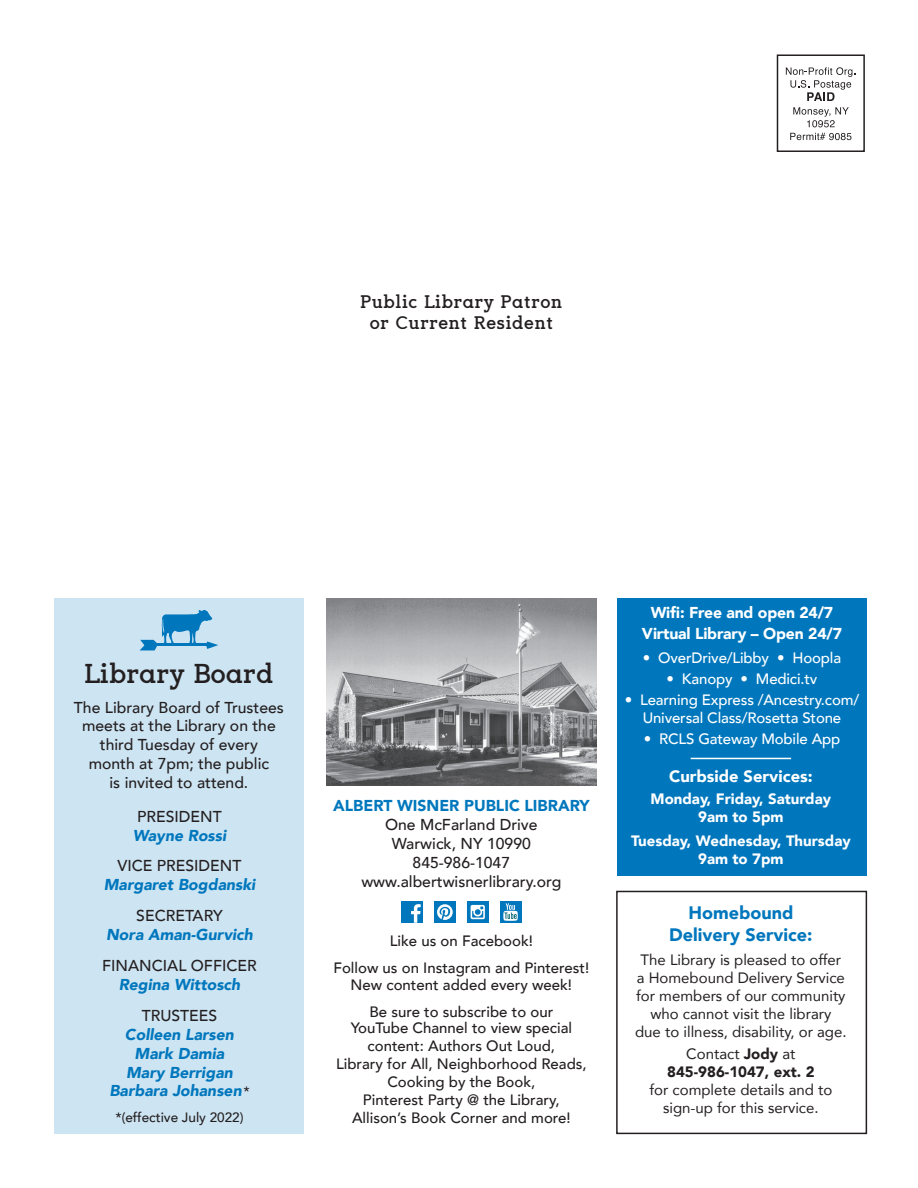
<style>
.page{position:relative;width:918px;height:1188px;background:#fff}
.page>*{position:absolute;margin:0;border:0;box-sizing:border-box;transform-origin:0 0}
.t1{font:700 27px "Sugarcubes";letter-spacing:-.025em;color:#231f20}
.t2{font:700 18px/21.6px "Sugarcubes";color:#231f20;text-align:center}
.t3{font:900 18px/21.6px "Avenir";color:#0077bd;text-align:center}
.t4{font:900 16.5px "Avenir";color:#fff}
.t5{font:500 15.75px/18.9px "Avenir";color:#231f20;text-align:center}
.t6{font:italic 900 15.75px/18.9px "Avenir";color:#0077bd;text-align:center}
.t7{font:900 15.75px/21px "Avenir";letter-spacing:-.01em;color:#fff;text-align:center}
.t8{font:900 15.75px "Avenir";color:#0077bd}
.t9{font:500 15px/18px "Avenir";color:#231f20;text-align:center}
.t10{font:15px/18px "Avenir";color:#231f20;text-align:center}
.t11{font:500 15px/18px "Avenir";letter-spacing:-.01em;color:#fff;text-align:center}
.t12{font:900 15px/18px "Avenir";color:#fff;text-align:center}
.t13{font:900 15px/18px "Avenir";color:#231f20;text-align:center}
.t14{font:500 13.5px "Avenir";color:#231f20}
.s1{font-weight:500;font-style:normal;font-size:13.5px;color:#231f20}
.s2{font-weight:400}
</style>
<div class="page">
<div style="left:54px;top:598px;width:250px;height:535px;background:#cde4f2"></div>
<div style="left:617px;top:598px;width:249px;height:277px;background:#0077bd"></div>
<svg style="left:786px;top:67px;width:69px;height:34px"></svg>
<svg style="left:793px;top:107px;width:56px;height:20px"></svg>
<svg style="left:790px;top:133px;width:61px;height:7px"></svg>
<div style="left:777px;top:54px;width:88px;height:98px;border:2px solid #231f20"></div>
<img style="left:327px;top:599px;width:269px;height:187px">
<svg style="left:467px;top:901px;width:22px;height:22px"></svg>
<div style="left:401px;top:901px;width:22px;height:22px;background:#0077bd"></div>
<svg style="left:411px;top:904px;width:10px;height:19px"></svg>
<div style="left:500px;top:901px;width:21px;height:22px;background:#0077bd"></div>
<svg style="left:503px;top:903px;width:15px;height:18px"></svg>
<div style="left:434px;top:901px;width:22px;height:22px;background:#0077bd"></div>
<svg style="left:437px;top:904px;width:16px;height:16px"></svg>
<svg style="left:140px;top:610px;width:78px;height:40px"></svg>
<div style="left:616px;top:891px;width:251px;height:243px;border:2px solid #231f20"></div>
<hr style="left:691px;top:758px;width:100px;height:1px;background:#fff">
<p class="t2" style="left:360px;top:291px;width:204px">Public Library Patron or Current Resident</p>
<h1 class="t1" style="left:84px;top:657px;width:191px">Library Board</h1>
<p class="t5" style="left:74px;top:697px;width:212px">The Library Board of Trustees meets at the Library on the third Tuesday of every<br>month at 7pm; the public<br>is invited to attend.</p>
<p class="t5" style="left:137px;top:806px;width:86px">PRESIDENT</p>
<p class="t6" style="left:133px;top:825px;width:95px">Wayne Rossi</p>
<p class="t5" style="left:118px;top:856px;width:125px">VICE PRESIDENT</p>
<p class="t6" style="left:104px;top:875px;width:153px">Margaret Bogdanski</p>
<p class="t5" style="left:136px;top:905px;width:88px">SECRETARY</p>
<p class="t6" style="left:106px;top:925px;width:148px">Nora Aman-Gurvich</p>
<p class="t5" style="left:102px;top:955px;width:156px">FINANCIAL OFFICER</p>
<p class="t6" style="left:119px;top:975px;width:123px">Regina Wittosch</p>
<p class="t5" style="left:142px;top:1005px;width:77px">TRUSTEES</p>
<p class="t6" style="left:109px;top:1025px;width:142px">Colleen Larsen<br>Mark Damia<br>Mary Berrigan<br>Barbara Johansen<span class="s1">*</span></p>
<p class="t14" style="left:115px;top:1106px;width:130px">*(effective July 2022)</p>
<p class="t8" style="left:333px;top:792px;width:258px">ALBERT WISNER PUBLIC LIBRARY</p>
<p class="t5" style="left:361px;top:814px;width:202px">One McFarland Drive<br>Warwick, NY 10990<br>845-986-1047 www.albertwisnerlibrary.org</p>
<p class="t9" style="left:333px;top:927px;width:257px;line-height:27px">Like us on Facebook!<br>Follow us on Instagram and Pinterest!</p>
<p class="t9" style="left:351px;top:970px;width:223px;line-height:27px">New content added every week!<br>Be sure to subscribe to our</p>
<p class="t9" style="left:336px;top:1018px;width:252px">YouTube Channel to view special content: Authors Out Loud,<br>Library for All, Neighborhood Reads,<br>Cooking by the Book,<br>Pinterest Party @ the Library,<br>Allison’s Book Corner and more!</p>
<p class="t7" style="left:642px;top:601px;width:202px">Wifi: Free and open 24/7<br>Virtual Library – Open 24/7</p>
<p class="t11" style="left:643px;top:648px;width:200px">• OverDrive/Libby • Hoopla</p>
<p class="t11" style="left:667px;top:669px;width:152px">• Kanopy • Medici.tv</p>
<p class="t11" style="left:625px;top:690px;width:236px">• Learning Express /Ancestry.com/<br>Universal Class/Rosetta Stone</p>
<p class="t11" style="left:644px;top:729px;width:198px">• RCLS Gateway Mobile App</p>
<p class="t4" style="left:669px;top:762px;width:145px">Curbside Services:</p>
<p class="t12" style="left:651px;top:790px;width:182px">Monday, Friday, Saturday<br>9am to 5pm</p>
<p class="t12" style="left:631px;top:832px;width:221px">Tuesday, Wednesday, Thursday<br>9am to 7pm</p>
<p class="t3" style="left:669px;top:902px;width:145px">Homebound<br>Delivery Service:</p>
<p class="t10" style="left:635px;top:950px;width:213px">The Library is pleased to offer a Homebound Delivery Service for members of our community who cannot visit the library<br>due to illness, disability, or age.</p>
<p class="t13" style="left:667px;top:1045px;width:149px"><span class="s2">Contact</span> Jody <span class="s2">at<br></span>845-986-1047, ext. 2</p>
<p class="t10" style="left:649px;top:1081px;width:184px">for complete details and to sign-up for this service.</p>
</div>
